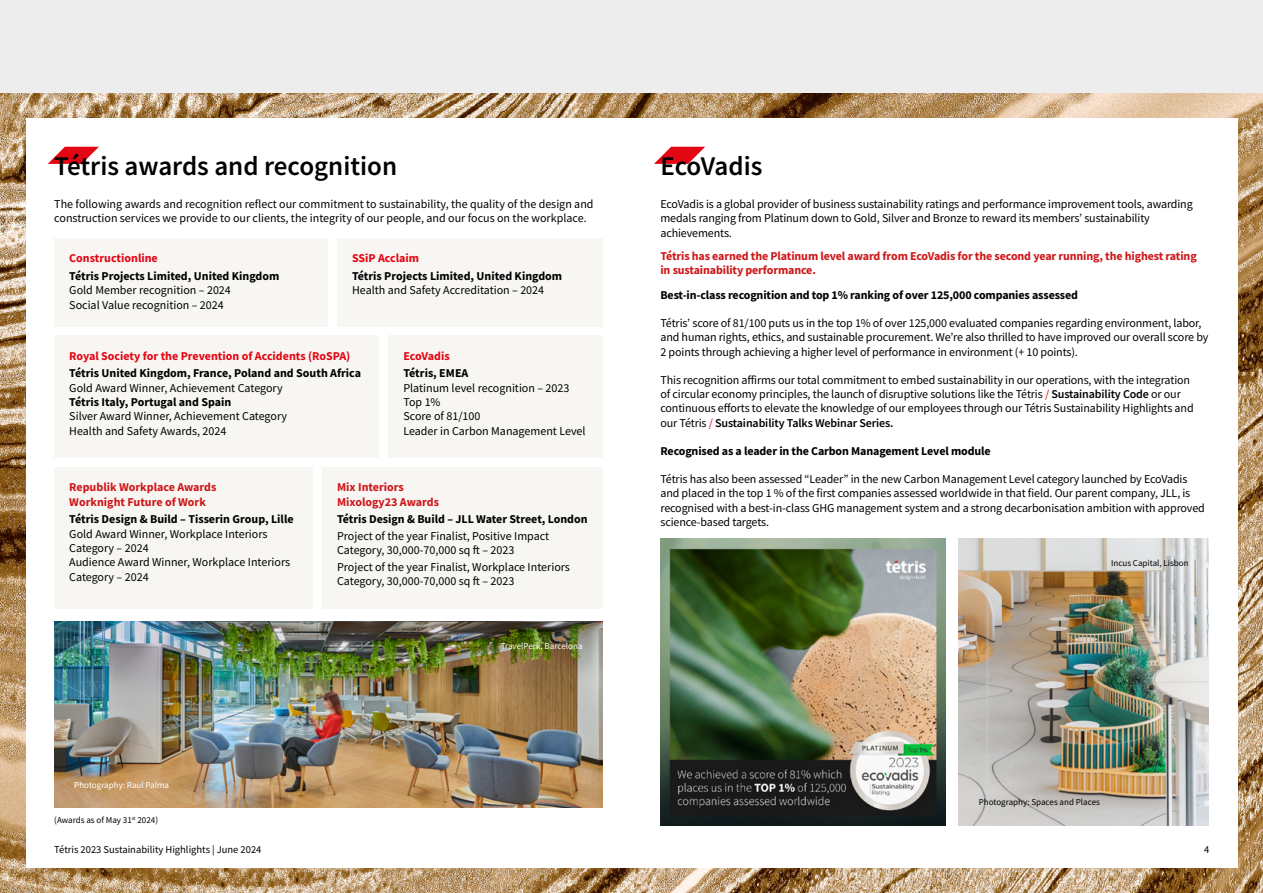
<style>
.page{position:relative;width:1263px;height:893px;background:#fff}
.page>*{position:absolute;margin:0;border:0;box-sizing:border-box;transform-origin:0 0}
.t1{font:600 27px "Source Sans Pro";color:#000}
.t2{font:12px/14.4px "Source Sans Pro";letter-spacing:-.01em;color:#000}
.t3{font:700 12px "Source Sans Pro";letter-spacing:-.005em;color:#000}
.t4{font:700 12px/14.4px "Source Sans Pro";letter-spacing:-.01em;color:#cd1719}
.t5{font:700 12px "Source Sans Pro";color:#e30613}
.t6{font:10.5px "Source Sans Pro";color:#000}
.t7{font:9px "Source Sans Pro";color:#000}
.t8{font:9px "Source Sans Pro";color:#fff}
.s1{color:#e30613}
.s2{font-weight:600}
</style>
<div class="page">
<img style="left:0;top:92px;width:1263px;height:801px">
<div style="left:26px;top:118px;width:1211px;height:749px;background:#fff"></div>
<img style="left:660px;top:539px;width:286px;height:286px">
<img style="left:959px;top:539px;width:250px;height:286px">
<div style="left:54px;top:238px;width:274px;height:88px;background:#f8f6f3"></div>
<div style="left:54px;top:336px;width:325px;height:122px;background:#f8f6f3"></div>
<div style="left:54px;top:467px;width:259px;height:142px;background:#f8f6f3"></div>
<div style="left:322px;top:467px;width:280px;height:142px;background:#f8f6f3"></div>
<div style="left:337px;top:238px;width:265px;height:88px;background:#f8f6f3"></div>
<div style="left:388px;top:336px;width:214px;height:122px;background:#f8f6f3"></div>
<img style="left:54px;top:622px;width:548px;height:185px">
<svg style="left:48px;top:147px;width:51px;height:17px"></svg>
<svg style="left:654px;top:147px;width:51px;height:17px"></svg>
<div style="left:0;top:0;width:1263px;height:92px;background:#ededed"></div>
<h1 class="t1" style="left:54px;top:148px;width:344px">Tétris awards and recognition</h1>
<h1 class="t1" style="left:660px;top:148px;width:103px">EcoVadis</h1>
<p class="t2" style="left:54px;top:196px;width:541px">The following awards and recognition reflect our commitment to sustainability, the quality of the design and construction services we provide to our clients, the integrity of our people, and our focus on the workplace.</p>
<p class="t5" style="left:69px;top:250px;width:90px">Constructionline</p>
<p class="t3" style="left:69px;top:268px;width:212px">Tétris Projects Limited, United Kingdom</p>
<p class="t2" style="left:69px;top:283px;width:163px">Gold Member recognition – 2024<br>Social Value recognition – 2024</p>
<p class="t5" style="left:69px;top:348px;width:283px">Royal Society for the Prevention of Accidents (RoSPA)</p>
<p class="t3" style="left:69px;top:365px;width:293px">Tétris United Kingdom, France, Poland and South Africa</p>
<p class="t2" style="left:69px;top:380px;width:215px">Gold Award Winner, Achievement Category</p>
<p class="t3" style="left:69px;top:394px;width:163px">Tétris Italy, Portugal and Spain</p>
<p class="t2" style="left:69px;top:409px;width:219px">Silver Award Winner, Achievement Category<br>Health and Safety Awards, 2024</p>
<p class="t5" style="left:352px;top:250px;width:69px">SSiP Acclaim</p>
<p class="t3" style="left:352px;top:268px;width:212px">Tétris Projects Limited, United Kingdom</p>
<p class="t2" style="left:352px;top:283px;width:194px">Health and Safety Accreditation – 2024</p>
<p class="t5" style="left:403px;top:348px;width:48px">EcoVadis</p>
<p class="t3" style="left:403px;top:365px;width:67px">Tétris, EMEA</p>
<p class="t2" style="left:403px;top:380px;width:184px">Platinum level recognition – 2023<br>Top 1%<br>Score of 81/100<br>Leader in Carbon Management Level</p>
<p class="t4" style="left:69px;top:480px;width:149px">Republik Workplace Awards<br>Worknight Future of Work</p>
<p class="t3" style="left:69px;top:511px;width:226px">Tétris Design &amp; Build – Tisserin Group, Lille</p>
<p class="t2" style="left:69px;top:526px;width:222px">Gold Award Winner, Workplace Interiors<br>Category – 2024<br>Audience Award Winner, Workplace Interiors<br>Category – 2024</p>
<p class="t4" style="left:337px;top:480px;width:103px">Mix Interiors<br>Mixology23 Awards</p>
<p class="t3" style="left:337px;top:511px;width:252px">Tétris Design &amp; Build – JLL Water Street, London</p>
<p class="t2" style="left:337px;top:528px;width:214px">Project of the year Finalist, Positive Impact<br>Category, 30,000-70,000 sq ft – 2023</p>
<p class="t2" style="left:337px;top:559px;width:234px">Project of the year Finalist, Workplace Interiors<br>Category, 30,000-70,000 sq ft – 2023</p>
<p class="t8" style="left:501px;top:640px;width:83px">TravelPerk, Barcelona</p>
<p class="t8" style="left:74px;top:779px;width:96px">Photography: Raul Palma</p>
<p class="t7" style="left:54px;top:814px;width:105px">(Awards as of May 31<sup>st</sup> 2024)</p>
<p class="t2" style="left:660px;top:196px;width:534px">EcoVadis is a global provider of business sustainability ratings and performance improvement tools, awarding medals ranging from Platinum down to Gold, Silver and Bronze to reward its members’ sustainability achievements.</p>
<p class="t4" style="left:660px;top:249px;width:538px">Tétris has earned the Platinum level award from EcoVadis for the second year running, the highest rating in sustainability performance.</p>
<p class="t3" style="left:660px;top:287px;width:419px">Best-in-class recognition and top 1% ranking of over 125,000 companies assessed</p>
<p class="t2" style="left:660px;top:316px;width:549px">Tétris’ score of 81/100 puts us in the top 1% of over 125,000 evaluated companies regarding environment, labor, and human rights, ethics, and sustainable procurement. We’re also thrilled to have improved our overall score by<br>2 points through achieving a higher level of performance in environment (+ 10 points).</p>
<p class="t2" style="left:660px;top:372px;width:535px">This recognition affirms our total commitment to embed sustainability in our operations, with the integration of circular economy principles, the launch of disruptive solutions like the Tétris <span class="s1">/</span> <span class="s2">Sustainability Code</span> or our continuous efforts to elevate the knowledge of our employees through our Tétris Sustainability Highlights and our Tétris <span class="s1">/</span> <span class="s2">Sustainability Talks Webinar Series.</span></p>
<p class="t3" style="left:660px;top:443px;width:332px">Recognised as a leader in the Carbon Management Level module</p>
<p class="t2" style="left:660px;top:471px;width:546px">Tétris has also been assessed “Leader” in the new Carbon Management Level category launched by EcoVadis and placed in the top 1 % of the first companies assessed worldwide in that field. Our parent company, JLL, is recognised with a best-in-class GHG management system and a strong decarbonisation ambition with approved science-based targets.</p>
<p class="t7" style="left:1111px;top:557px;width:79px">Incus Capital, Lisbon</p>
<p class="t7" style="left:979px;top:796px;width:123px">Photography: Spaces and Places</p>
<p class="t6" style="left:54px;top:842px;width:209px">Tétris 2023 Sustainability Highlights | June 2024</p>
<p class="t6" style="left:1204px;top:842px;width:7px">4</p>
</div>
